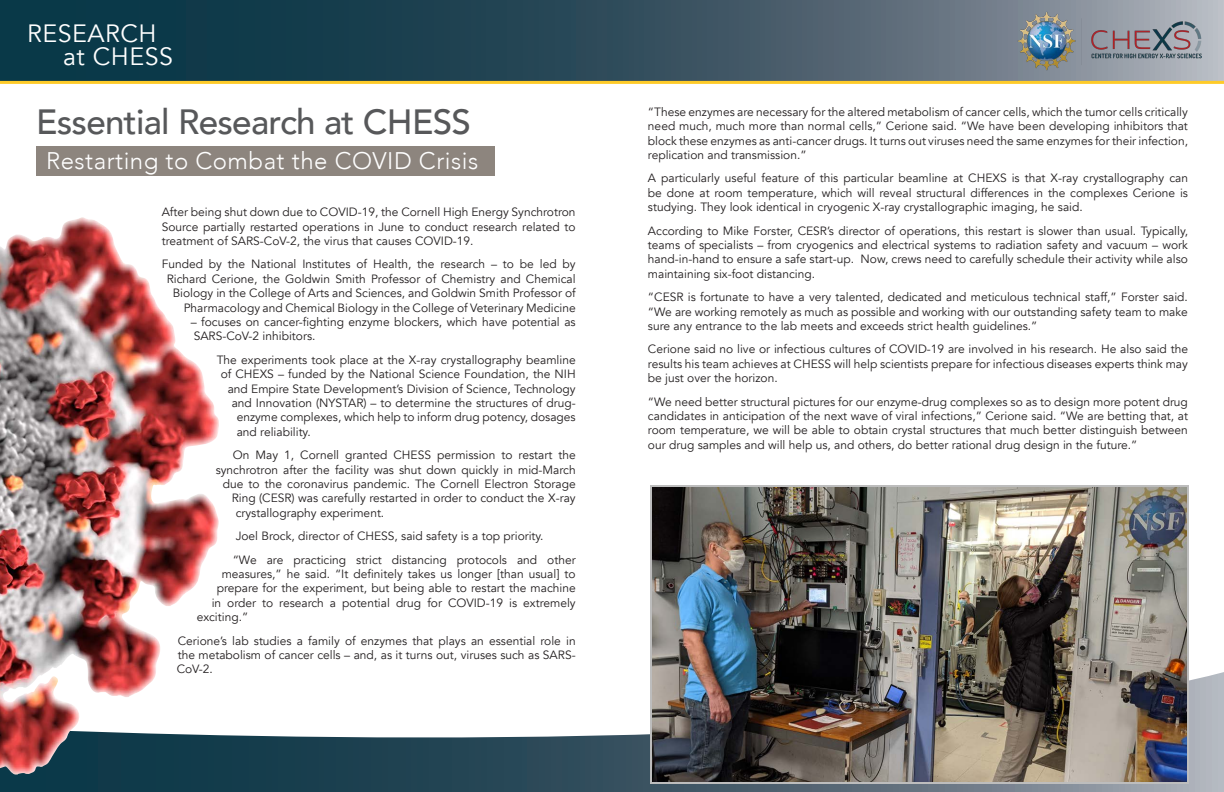
<style>
.page{position:relative;width:1224px;height:792px;background:#fff}
.page>*{position:absolute;margin:0;border:0;box-sizing:border-box;transform-origin:0 0}
.t1{font:500 35px "Avenir";letter-spacing:-.02em;color:#57585a}
.t2{font:25px/23px "Avenir";letter-spacing:.02em;color:#fff}
.t3{font:300 24px "Avenir";letter-spacing:.02em;color:#fff}
.t4{font:12px/14.4px "Avenir";color:#231f20;text-align:justify}
</style>
<div class="page">
<svg style="left:0;top:672px;width:1224px;height:120px"></svg>
<svg style="left:0;top:0;width:1224px;height:84px;background:#3c575e"></svg>
<img style="left:1015px;top:10px;width:187px;height:62px">
<div style="left:36px;top:146px;width:459px;height:30px;background:#8d857e"></div>
<img style="left:0;top:217px;width:219px;height:558px">
<img style="left:653px;top:488px;width:533px;height:293px">
<div style="left:650px;top:485px;width:539px;height:299px;border:2px solid #bdbdbd"></div>
<p class="t2" style="left:63px;top:22px;width:111px;text-indent:-36px">RESEARCH at CHESS</p>
<p class="t1" style="left:36px;top:91px;width:436px">Essential Research at CHESS</p>
<p class="t3" style="left:46px;top:146px;width:434px">Restarting to Combat the COVID Crisis</p>
<p class="t4" style="left:162px;top:205px;width:415px">After being shut down due to COVID-19, the Cornell High Energy Synchrotron Source partially restarted operations in June to conduct research related to treatment of SARS-CoV-2, the virus that causes COVID-19.</p>
<p class="t4" style="left:162px;top:257px;width:416px;text-align:right">Funded by the National Institutes of Health, the research – to be led by Richard Cerione, the Goldwin Smith Professor of Chemistry and Chemical Biology in the College of Arts and Sciences, and Goldwin Smith Professor of Pharmacology and Chemical Biology in the College of Veterinary Medicine</p>
<p class="t4" style="left:191px;top:315px;width:386px">– focuses on cancer-fighting enzyme blockers, which have potential as<br>SARS-CoV-2 inhibitors.</p>
<p class="t4" style="left:217px;top:353px;width:361px">The experiments took place at the X-ray crystallography beamline</p>
<p class="t4" style="left:221px;top:367px;width:356px">of CHEXS – funded by the National Science Foundation, the NIH</p>
<p class="t4" style="left:228px;top:381px;width:350px">and Empire State Development’s Division of Science, Technology</p>
<p class="t4" style="left:232px;top:396px;width:345px">and Innovation (NYSTAR) – to determine the structures of drug-</p>
<p class="t4" style="left:237px;top:410px;width:340px">enzyme complexes, which help to inform drug potency, dosages</p>
<p class="t4" style="left:237px;top:425px;width:75px">and reliability.</p>
<p class="t4" style="left:233px;top:448px;width:345px">On May 1, Cornell granted CHESS permission to restart the</p>
<p class="t4" style="left:216px;top:462px;width:361px">synchrotron after the facility was shut down quickly in mid-March</p>
<p class="t4" style="left:223px;top:477px;width:355px">due to the coronavirus pandemic. The Cornell Electron Storage</p>
<p class="t4" style="left:232px;top:491px;width:345px">Ring (CESR) was carefully restarted in order to conduct the X-ray</p>
<p class="t4" style="left:236px;top:506px;width:150px">crystallography experiment.</p>
<p class="t4" style="left:236px;top:529px;width:309px">Joel Brock, director of CHESS, said safety is a top priority.</p>
<p class="t4" style="left:233px;top:552px;width:344px">“We are practicing strict distancing protocols and other</p>
<p class="t4" style="left:222px;top:567px;width:355px">measures,” he said. “It definitely takes us longer [than usual] to</p>
<p class="t4" style="left:217px;top:581px;width:361px">prepare for the experiment, but being able to restart the machine</p>
<p class="t4" style="left:212px;top:596px;width:366px">in order to research a potential drug for COVID-19 is extremely</p>
<p class="t4" style="left:197px;top:610px;width:53px">exciting.”</p>
<p class="t4" style="left:177px;top:633px;width:401px">Cerione’s lab studies a family of enzymes that plays an essential role in the metabolism of cancer cells – and, as it turns out, viruses such as SARS-CoV-2.</p>
<p class="t4" style="left:648px;top:105px;width:542px">“These enzymes are necessary for the altered metabolism of cancer cells, which the tumor cells critically need much, much more than normal cells,” Cerione said. “We have been developing inhibitors that block these enzymes as anti-cancer drugs. It turns out viruses need the same enzymes for their infection, replication and transmission.”</p>
<p class="t4" style="left:648px;top:171px;width:542px">A particularly useful feature of this particular beamline at CHEXS is that X-ray crystallography can be done at room temperature, which will reveal structural differences in the complexes Cerione is studying. They look identical in cryogenic X-ray crystallographic imaging, he said.</p>
<p class="t4" style="left:648px;top:223px;width:542px">According to Mike Forster, CESR’s director of operations, this restart is slower than usual. Typically, teams of specialists – from cryogenics and electrical systems to radiation safety and vacuum – work hand-in-hand to ensure a safe start-up. Now, crews need to carefully schedule their activity while also maintaining six-foot distancing.</p>
<p class="t4" style="left:648px;top:290px;width:541px">“CESR is fortunate to have a very talented, dedicated and meticulous technical staff,” Forster said. “We are working remotely as much as possible and working with our outstanding safety team to make sure any entrance to the lab meets and exceeds strict health guidelines.”</p>
<p class="t4" style="left:648px;top:342px;width:542px">Cerione said no live or infectious cultures of COVID-19 are involved in his research. He also said the results his team achieves at CHESS will help scientists prepare for infectious diseases experts think may be just over the horizon.</p>
<p class="t4" style="left:648px;top:394px;width:542px">“We need better structural pictures for our enzyme-drug complexes so as to design more potent drug candidates in anticipation of the next wave of viral infections,” Cerione said. “We are betting that, at room temperature, we will be able to obtain crystal structures that much better distinguish between our drug samples and will help us, and others, do better rational drug design in the future.”</p>
</div>
